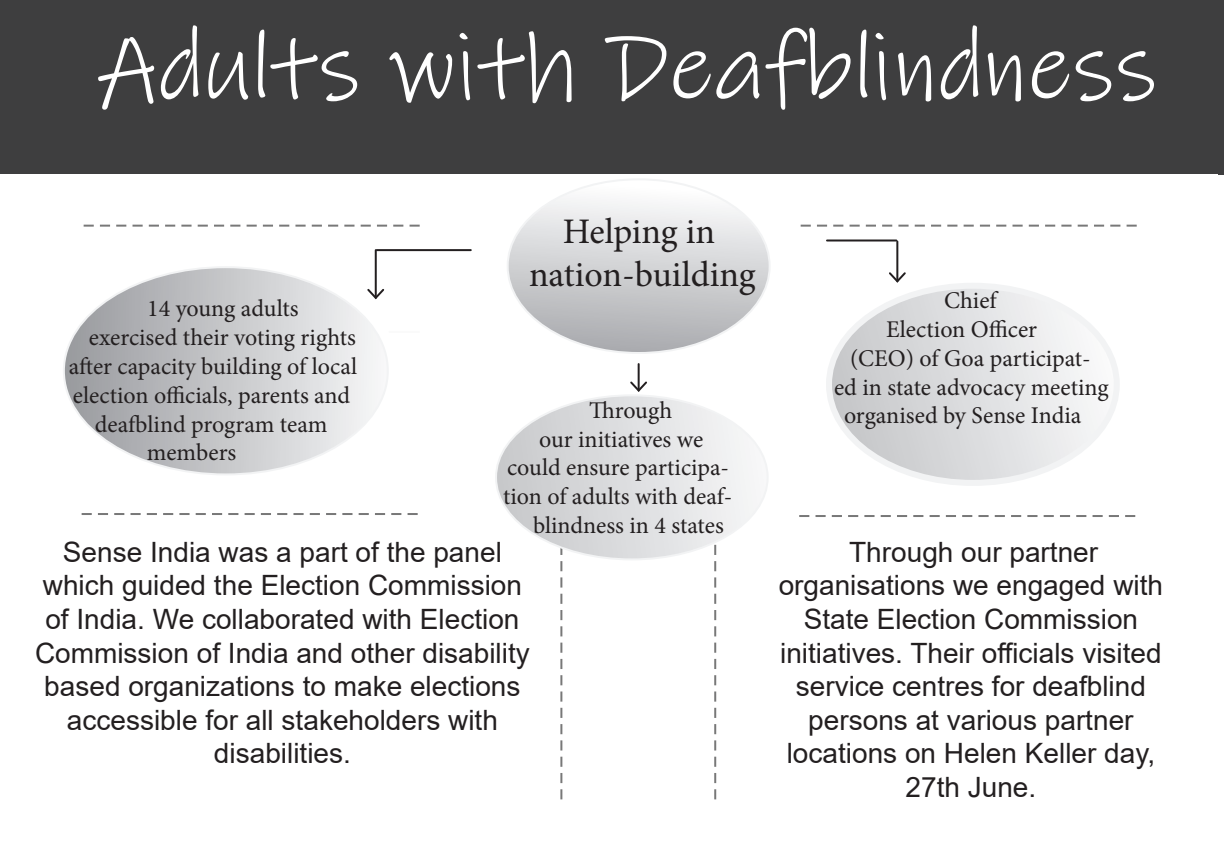
<style>
.page{position:relative;width:1224px;height:864px;background:#fff}
.page>*{position:absolute;margin:0;border:0;box-sizing:border-box;transform-origin:0 0}
.t1{font:96px "Ink Free";color:#fff}
.t2{font:36px "Minion Pro";letter-spacing:-.005em;color:#231f20}
.t3{font:28px/33.6px "Arial";color:#231f20;text-align:center}
.t4{font:24px "Minion Pro";color:#231f20}
</style>
<div class="page">
<div style="left:0;top:0;width:1224px;height:174px;background:#3e3e3f"></div>
<svg style="left:799px;top:515px;width:336px;height:2px"></svg>
<svg style="left:82px;top:513px;width:336px;height:2px"></svg>
<svg style="left:84px;top:225px;width:336px;height:2px"></svg>
<svg style="left:801px;top:225px;width:336px;height:2px"></svg>
<svg style="left:560px;top:561px;width:2px;height:238px"></svg>
<svg style="left:714px;top:561px;width:2px;height:238px"></svg>
<svg style="left:833px;top:290px;width:280px;height:189px"></svg>
<div style="left:826px;top:283px;width:294px;height:203px;border:6px solid #f2f3f4;border-radius:50%"></div>
<svg style="left:508px;top:181px;width:260px;height:170px"></svg>
<svg style="left:498px;top:397px;width:268px;height:162px"></svg>
<svg style="left:66px;top:267px;width:320px;height:207px"></svg>
<hr style="left:389px;top:331px;width:31px;height:2px;background:#fafafa">
<hr style="left:377px;top:249px;width:94px;height:2px;background:#231f20">
<hr style="left:827px;top:240px;width:69px;height:2px;background:#231f20">
<hr style="left:375px;top:250px;width:2px;height:48px;background:#231f20">
<svg style="left:365px;top:287px;width:21px;height:14px"></svg>
<hr style="left:638px;top:364px;width:2px;height:27px;background:#231f20">
<svg style="left:630px;top:380px;width:17px;height:12px"></svg>
<hr style="left:896px;top:242px;width:2px;height:39px;background:#231f20">
<svg style="left:889px;top:270px;width:17px;height:13px"></svg>
<p class="t1" style="left:98px;top:11px;width:1061px">Adults with Deafblindness</p>
<p class="t4" style="left:147px;top:293px;width:153px">14 young adults</p>
<p class="t4" style="left:89px;top:321px;width:268px">exercised their voting rights</p>
<p class="t4" style="left:69px;top:350px;width:290px">after capacity building of local</p>
<p class="t4" style="left:73px;top:379px;width:279px">election officials, parents and</p>
<p class="t4" style="left:95px;top:408px;width:234px">deafblind program team</p>
<p class="t4" style="left:147px;top:437px;width:91px">members</p>
<p class="t2" style="left:563px;top:207px;width:154px">Helping in</p>
<p class="t2" style="left:529px;top:251px;width:228px">nation-building</p>
<p class="t4" style="left:589px;top:394px;width:85px">Through</p>
<p class="t4" style="left:539px;top:423px;width:166px">our initiatives we</p>
<p class="t4" style="left:507px;top:452px;width:224px">could ensure participa-</p>
<p class="t4" style="left:503px;top:480px;width:231px">tion of adults with deaf-</p>
<p class="t4" style="left:533px;top:509px;width:192px">blindness in 4 states</p>
<p class="t4" style="left:944px;top:284px;width:54px">Chief</p>
<p class="t4" style="left:886px;top:313px;width:153px">Election Officer</p>
<p class="t4" style="left:850px;top:342px;width:242px">(CEO) of Goa participat-</p>
<p class="t4" style="left:834px;top:371px;width:276px">ed in state advocacy meeting</p>
<p class="t4" style="left:844px;top:400px;width:239px">organised by Sense India</p>
<p class="t3" style="left:35px;top:535px;width:496px">Sense India was a part of the panel which guided the Election Commission of India. We collaborated with Election Commission of India and other disability based organizations to make elections accessible for all stakeholders with disabilities.</p>
<p class="t3" style="left:779px;top:535px;width:386px">Through our partner organisations we engaged with<br>State Election Commission initiatives. Their officials visited service centres for deafblind persons at various partner locations on Helen Keller day,<br>27th June.</p>
</div>
